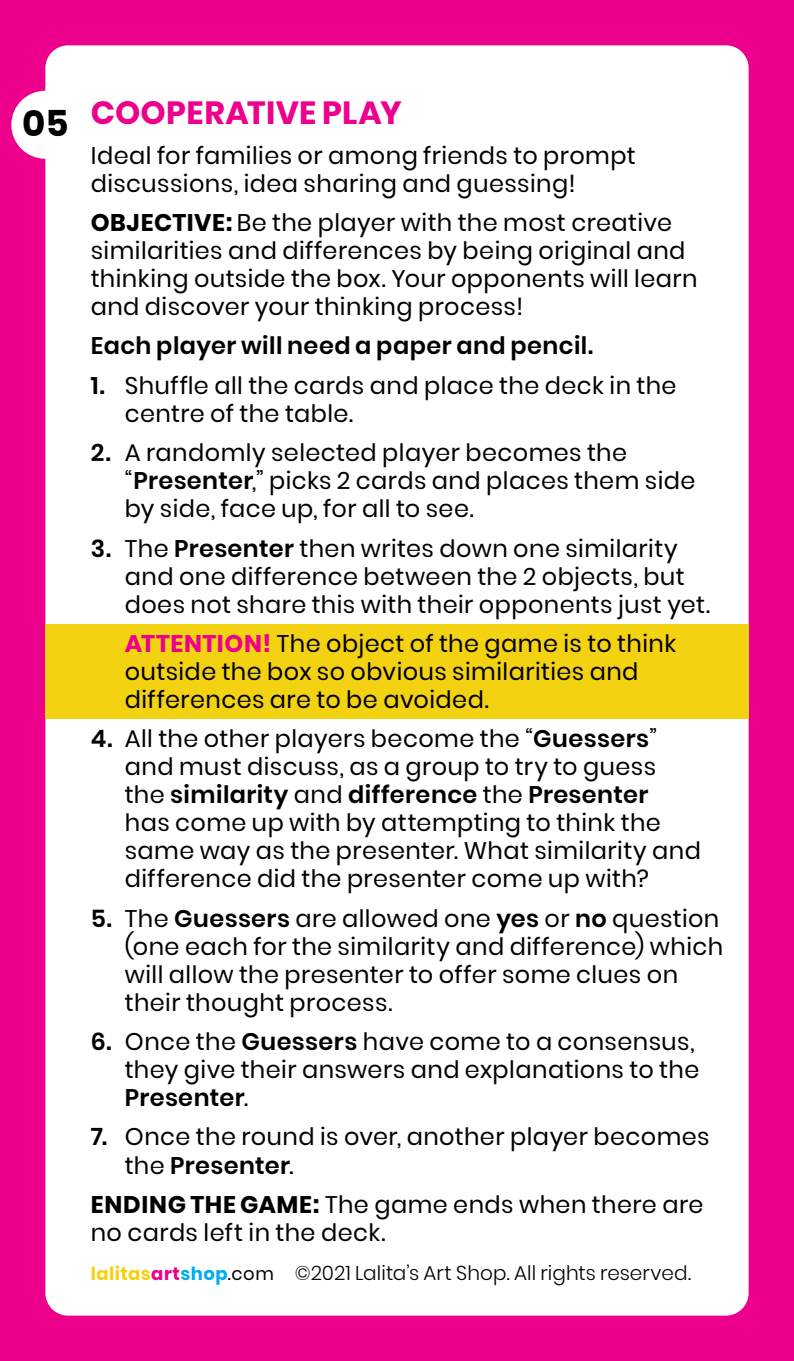
<style>
.page{position:relative;width:794px;height:1361px;background:#ec008c}
.page>*{position:absolute;margin:0;border:0;box-sizing:border-box;transform-origin:0 0}
.t1{font:700 36px "Poppins";color:#000}
.t2{font:700 32px "Poppins";letter-spacing:.01em;color:#ec008c}
.t3{font:24px/28px "Poppins";letter-spacing:.02em;color:#000}
.t4{font:600 24px "Poppins";letter-spacing:.02em;color:#000}
.t5{font:300 20px "Poppins";letter-spacing:.005em;color:#000}
.s1{font-weight:700}
.s2{font-weight:600}
.s3{font-weight:700;color:#ec008c}
.s4{font-weight:700;font-size:18px;color:#f3d211}
.s5{font-weight:700;font-size:18px;color:#ec008c}
.s6{font-weight:700;font-size:18px;color:#00aeef}
.s7{font-weight:400;font-size:18px}
</style>
<div class="page">
<div style="left:45px;top:45px;width:703px;height:1270px;background:#fff;border-radius:23px"></div>
<div style="left:11px;top:91px;width:68px;height:68px;background:#fff;border-radius:50%"></div>
<div style="left:45px;top:625px;width:703px;height:94px;background:#f3d211"></div>
<h1 class="t1" style="left:22px;top:103px;width:48px">05</h1>
<h2 class="t2" style="left:91px;top:95px;width:312px">COOPERATIVE PLAY</h2>
<p class="t3" style="left:91px;top:141px;width:546px">Ideal for families or among friends to prompt discussions, idea sharing and guessing!</p>
<p class="t3" style="left:91px;top:209px;width:608px"><span class="s1">OBJECTIVE:</span> Be the player with the most creative similarities and differences by being original and thinking outside the box. Your opponents will learn and discover your thinking process!</p>
<p class="t4" style="left:91px;top:332px;width:504px">Each player will need a paper and pencil.</p>
<p class="t3" style="left:125px;top:371px;width:553px;text-indent:-34px"><span class="s2">1.</span> Shuffle all the cards and place the deck in the centre of the table.</p>
<p class="t3" style="left:125px;top:439px;width:572px;text-indent:-34px"><span class="s2">2.</span> A randomly selected player becomes the “<span class="s2">Presenter</span>,” picks 2 cards and places them side by side, face up, for all to see.</p>
<p class="t3" style="left:125px;top:534px;width:587px;text-indent:-34px"><span class="s2">3.</span> The <span class="s2">Presenter</span> then writes down one similarity and one difference between the 2 objects, but does not share this with their opponents just yet.</p>
<p class="t3" style="left:125px;top:629px;width:553px"><span class="s3">ATTENTION!</span> The object of the game is to think outside the box so obvious similarities and differences are to be avoided.</p>
<p class="t3" style="left:125px;top:725px;width:577px;text-indent:-34px"><span class="s2">4.</span> All the other players become the “<span class="s2">Guessers</span>” and must discuss, as a group to try to guess the <span class="s2">similarity</span> and <span class="s2">difference</span> the <span class="s2">Presenter<br></span>has come up with by attempting to think the same way as the presenter. What similarity and difference did the presenter come up with?</p>
<p class="t3" style="left:125px;top:904px;width:600px;text-indent:-34px"><span class="s2">5.</span> The <span class="s2">Guessers</span> are allowed one <span class="s2">yes</span> or <span class="s2">no</span> question (one each for the similarity and difference) which will allow the presenter to offer some clues on their thought process.</p>
<p class="t3" style="left:125px;top:1028px;width:576px;text-indent:-34px"><span class="s2">6.</span> Once the <span class="s2">Guessers</span> have come to a consensus, they give their answers and explanations to the<br><span class="s2">Presenter</span>.</p>
<p class="t3" style="left:125px;top:1123px;width:586px;text-indent:-34px"><span class="s2">7.</span> Once the round is over, another player becomes the <span class="s2">Presenter</span>.</p>
<p class="t3" style="left:91px;top:1190px;width:614px"><span class="s1">ENDING THE GAME:</span> The game ends when there are no cards left in the deck.</p>
<p class="t5" style="left:91px;top:1261px;width:602px"><span class="s4">lalitas</span><span class="s5">art</span><span class="s6">shop</span><span class="s7">.com</span> ©2021 Lalita’s Art Shop. All rights reserved.</p>
</div>
